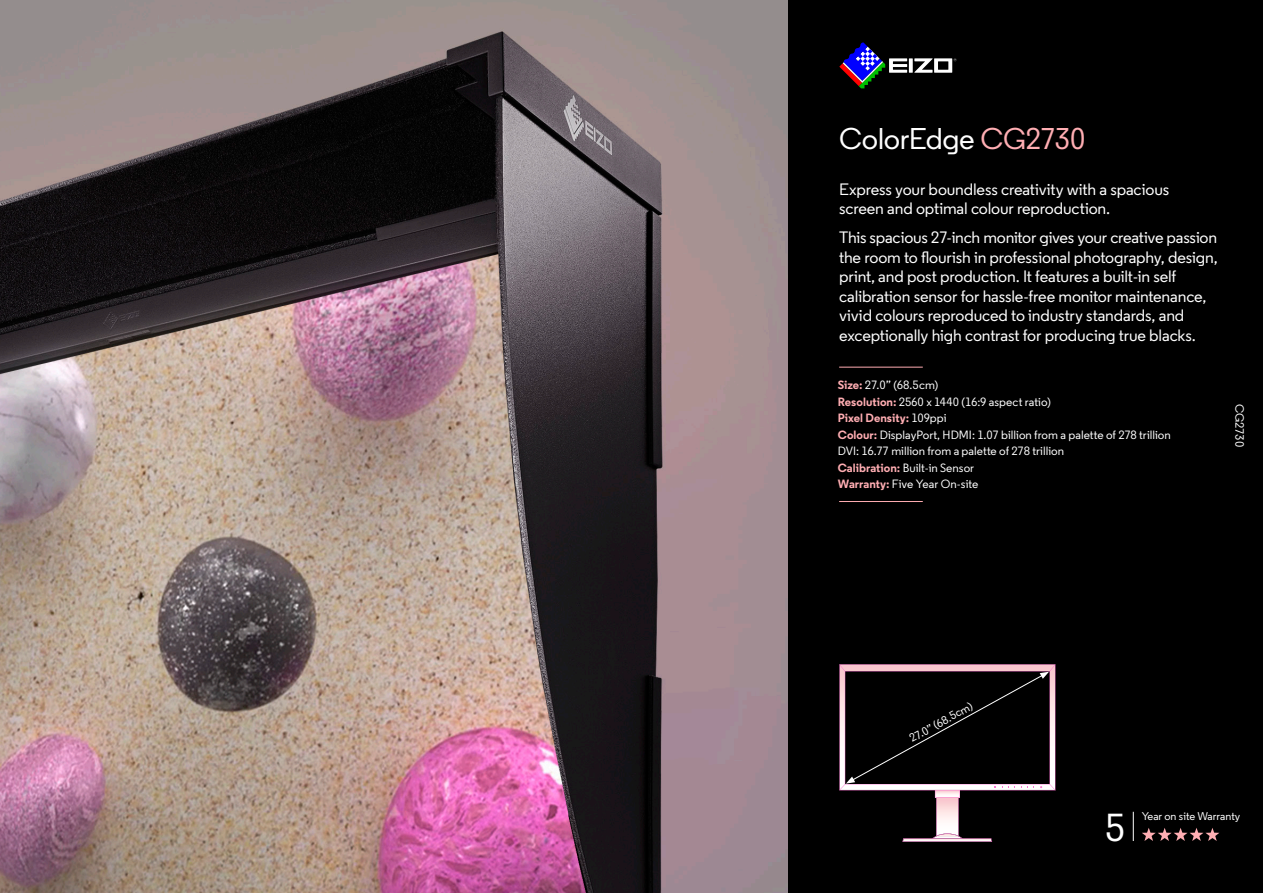
<style>
.page{position:relative;width:1263px;height:893px;background:#fff}
.page>*{position:absolute;margin:0;border:0;box-sizing:border-box;transform-origin:0 0}
.t1{font:500 39px "Regular";color:#fff}
.t2{font:500 30px "Regular";letter-spacing:-.02em;color:#fff}
.t3{font:500 16.5px/19.5px "Regular";letter-spacing:-.01em;color:#fff}
.t4{font:500 12px "Regular";color:#fff}
.t5{font:700 12px "Regular";letter-spacing:.005em;color:#ffaeb3}
.t6{font:500 11.4px "Regular";color:#fff}
.t7{font:500 11.25px "Regular";color:#fff}
.s1{color:#ffaeb3}
.s2{font-weight:700;color:#ffaeb3}
.s3{font-weight:500;color:#fff}
</style>
<div class="page">
<img style="left:0;top:0;width:788px;height:893px">
<div style="left:788px;top:0;width:475px;height:893px;background:#000"></div>
<svg style="left:1142px;top:828px;width:77px;height:13px"></svg>
<svg style="left:1133px;top:812px;width:1px;height:29px"></svg>
<hr style="left:839px;top:367px;width:84px;height:1px;background:#ffaeb3">
<hr style="left:839px;top:501px;width:84px;height:1px;background:#ffaeb3">
<svg style="left:839px;top:42px;width:117px;height:46px"></svg>
<svg style="left:839px;top:664px;width:216px;height:178px"></svg>
<p class="t2" style="left:839px;top:121px;width:248px">ColorEdge <span class="s1">CG2730</span></p>
<p class="t3" style="left:839px;top:179px;width:332px">Express your boundless creativity with a spacious screen and optimal colour reproduction.</p>
<p class="t3" style="left:839px;top:228px;width:380px">This spacious 27-inch monitor gives your creative passion the room to flourish in professional photography, design, print, and post production. It features a built-in self calibration sensor for hassle-free monitor maintenance, vivid colours reproduced to industry standards, and exceptionally high contrast for producing true blacks.</p>
<p class="t4" style="left:838px;top:378px;width:102px"><span class="s2">Size:</span> 27.0” (68.5cm)</p>
<p class="t4" style="left:838px;top:394px;width:215px"><span class="s2">Resolution:</span> 2560 x 1440 (16:9 aspect ratio)</p>
<p class="t5" style="left:838px;top:411px;width:110px">Pixel Density: <span class="s3">109ppi</span></p>
<p class="t4" style="left:838px;top:427px;width:335px"><span class="s2">Colour:</span> DisplayPort, HDMI: 1.07 billion from a palette of 278 trillion</p>
<p class="t4" style="left:838px;top:444px;width:228px">DVI: 16.77 million from a palette of 278 trillion</p>
<p class="t4" style="left:838px;top:460px;width:138px"><span class="s2">Calibration:</span> Built-in Sensor</p>
<p class="t4" style="left:838px;top:477px;width:142px"><span class="s2">Warranty:</span> Five Year On-site</p>
<p class="t4" style="left:1247px;top:404px;width:45px;rotate:90deg">CG2730</p>
<p class="t6" style="left:907px;top:733px;width:71px;rotate:-29deg">27.0” (68.5cm)</p>
<p class="t1" style="left:1105px;top:803px;width:22px">5</p>
<p class="t7" style="left:1142px;top:809px;width:100px">Year on site Warranty</p>
</div>
